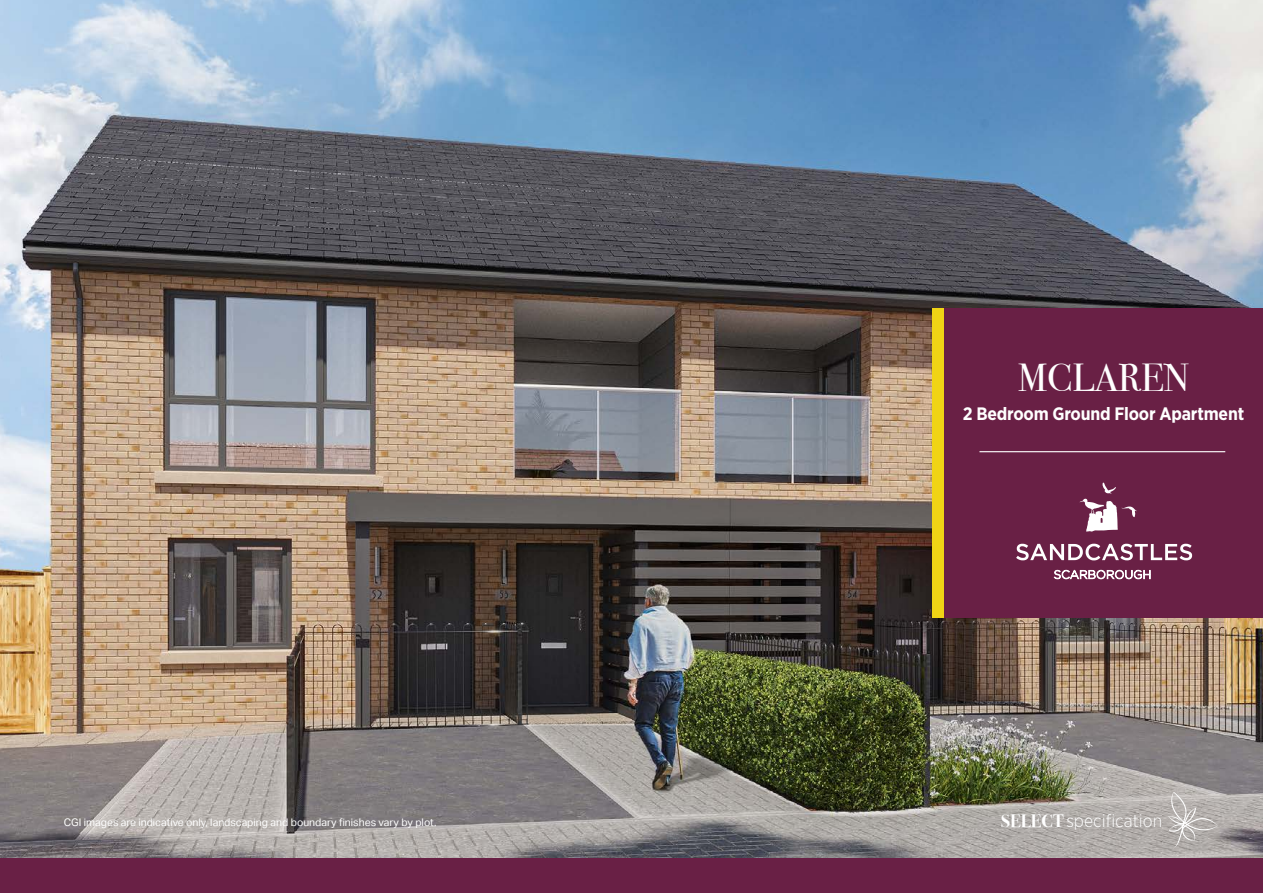
<style>
.page{position:relative;width:1263px;height:893px;background:#fff}
.page>*{position:absolute;margin:0;border:0;box-sizing:border-box;transform-origin:0 0}
.t1{font:39px "Bodoni Svty Two ITCTT";color:#fff}
.t2{font:700 18px "Gotham Narrow";letter-spacing:-.01em;color:#fff}
.t3{font:300 18px "Gotham Narrow";color:#fff}
.t4{font:10.5px "Aktiv Grotesk";color:#fff}
.s1{font-family:"Bodoni Svty Two ITCTT";font-weight:700}
</style>
<div class="page">
<img style="left:0;top:0;width:1263px;height:859px">
<div style="left:0;top:859px;width:1263px;height:34px;background:#692045"></div>
<div style="left:933px;top:308px;width:11px;height:309px;background:#f0d415"></div>
<div style="left:944px;top:308px;width:319px;height:309px;background:#692045"></div>
<hr style="left:979px;top:451px;width:246px;height:1px;background:#fff">
<svg style="left:1054px;top:570px;width:96px;height:9px"></svg>
<svg style="left:1016px;top:544px;width:176px;height:16px"></svg>
<svg style="left:1079px;top:483px;width:58px;height:49px"></svg>
<svg style="left:1168px;top:792px;width:49px;height:57px;background:#bbb7b4"></svg>
<p class="t4" style="left:64px;top:816px;width:374px">CGI images are indicative only, landscaping and boundary finishes vary by plot.</p>
<p class="t1" style="left:1018px;top:346px;width:173px">MCLAREN</p>
<p class="t2" style="left:963px;top:402px;width:283px">2 Bedroom Ground Floor Apartment</p>
<p class="t3" style="left:1001px;top:810px;width:163px"><span class="s1">SELECT</span> specification</p>
</div>
